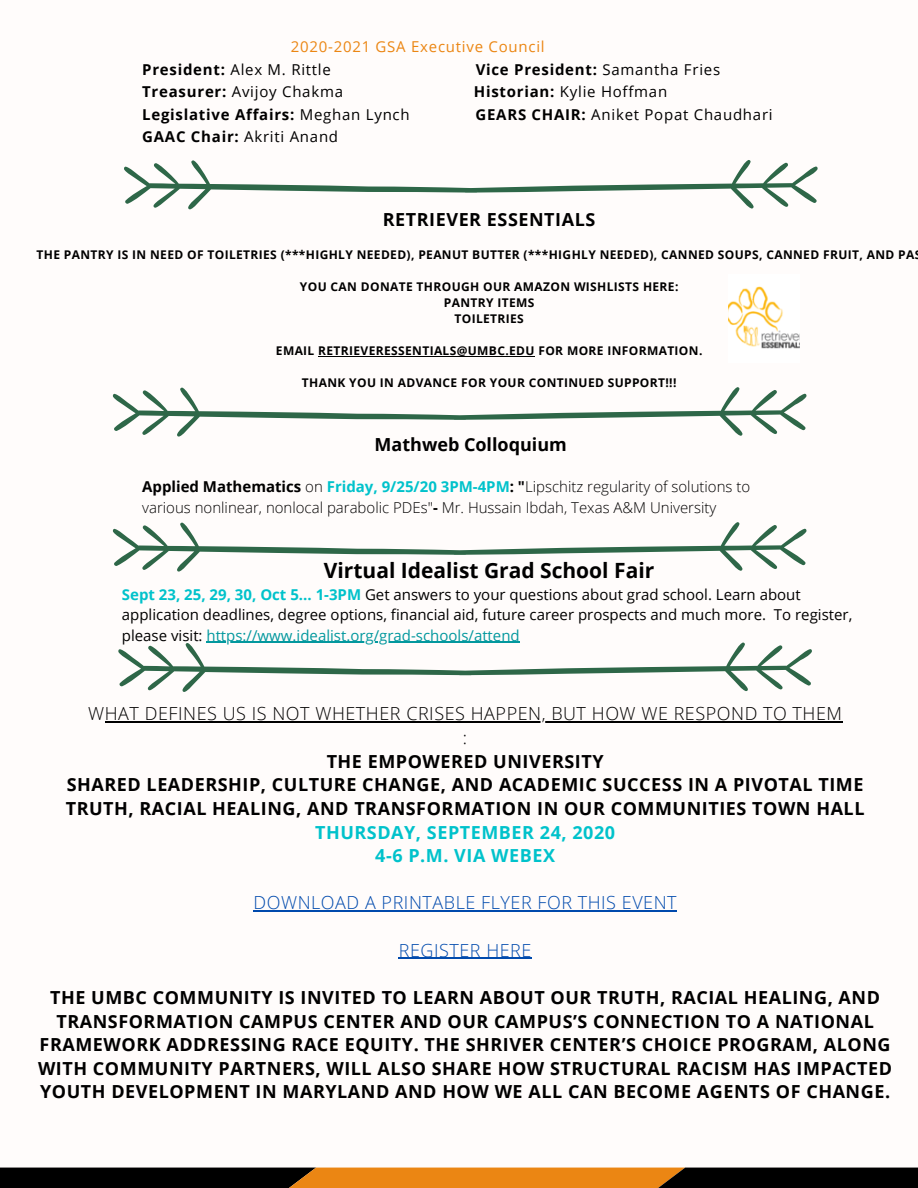
<style>
.page{position:relative;width:918px;height:1188px;background:#fffcfb}
.page>*{position:absolute;margin:0;border:0;box-sizing:border-box;transform-origin:0 0}
.t1{font:700 21px "Open Sans";color:#000}
.t2{font:700 18px/23.7px "Open Sans";letter-spacing:.03em;color:#000;text-align:center}
.t3{font:300 18px/23.7px "Open Sans";letter-spacing:.03em;color:#000;text-align:center}
.t4{font:300 18px "Open Sans";letter-spacing:.03em;color:#004aad}
.t5{font:700 18px/23.7px "Open Sans";letter-spacing:.03em;color:#00c2cb;text-align:center}
.t6{font:700 18px "Open Sans";color:#000}
.t7{font:15px/20.2px "Open Sans";color:#000}
.t8{font:300 15px/20.2px "Open Sans";color:#000}
.t9{font:15px "Open Sans";letter-spacing:.05em;color:#000}
.t10{font:700 15px "Open Sans";letter-spacing:.05em;color:#000}
.t11{font:15px/22.5px "Open Sans";letter-spacing:.05em;color:#eb8613}
.t12{font:700 12px/16px "Open Sans";letter-spacing:.03em;color:#000;text-align:center}
.s1{font-weight:700;color:#000}
.s2{color:#000}
.s3{font-weight:400}
.s4{font-weight:700}
.s5{font-weight:700;color:#00c2cb}
.s6{color:#03989e}
</style>
<div class="page">
<svg style="left:0;top:1168px;width:918px;height:20px;background:#5e3507"></svg>
<img style="left:728px;top:286px;width:71px;height:63px">
<svg style="left:124px;top:160px;width:694px;height:50px"></svg>
<hr style="left:318px;top:356px;width:217px;height:1px;background:#000">
<svg style="left:112px;top:387px;width:695px;height:50px"></svg>
<svg style="left:112px;top:522px;width:695px;height:50px"></svg>
<hr style="left:105px;top:722px;width:738px;height:1px;background:#000">
<hr style="left:254px;top:911px;width:423px;height:1px;background:#004aad">
<hr style="left:399px;top:958px;width:133px;height:1px;background:#004aad">
<svg style="left:118px;top:642px;width:694px;height:50px"></svg>
<p class="t11" style="left:142px;top:35px;width:404px;text-indent:149px">2020-2021 GSA Executive Council<br><span class="s1">President:</span> <span class="s2">Alex M. Rittle</span></p>
<p class="t10" style="left:476px;top:59px;width:246px">Vice President: <span class="s3">Samantha Fries</span></p>
<p class="t9" style="left:142px;top:81px;width:202px"><span class="s4">Treasurer:</span> Avijoy Chakma</p>
<p class="t9" style="left:474px;top:81px;width:195px"><span class="s4">Historian:</span> Kylie Hoffman</p>
<p class="t10" style="left:142px;top:104px;width:269px">Legislative Affairs: <span class="s3">Meghan Lynch</span></p>
<p class="t9" style="left:476px;top:104px;width:299px"><span class="s4">GEARS CHAIR:</span> Aniket Popat Chaudhari</p>
<p class="t9" style="left:142px;top:126px;width:197px"><span class="s4">GAAC Chair:</span> Akriti Anand</p>
<p class="t2" style="left:383px;top:207px;width:214px">RETRIEVER ESSENTIALS</p>
<p class="t12" style="left:37px;top:247px;width:879px">THE PANTRY IS IN NEED OF TOILETRIES (***HIGHLY NEEDED), PEANUT BUTTER (***HIGHLY NEEDED), CANNED SOUPS, CANNED FRUIT, AND PA</p>
<p class="t12" style="left:300px;top:279px;width:380px">YOU CAN DONATE THROUGH OUR AMAZON WISHLISTS HERE:<br>PANTRY ITEMS<br>TOILETRIES</p>
<p class="t12" style="left:276px;top:343px;width:428px">EMAIL RETRIEVERESSENTIALS@UMBC.EDU FOR MORE INFORMATION.</p>
<p class="t12" style="left:302px;top:375px;width:376px">THANK YOU IN ADVANCE FOR YOUR CONTINUED SUPPORT!!!</p>
<p class="t6" style="left:375px;top:432px;width:194px">Mathweb Colloquium</p>
<p class="t8" style="left:142px;top:476px;width:610px"><span class="s4">Applied Mathematics</span> on <span class="s5">Friday, 9/25/20 3PM-4PM</span><span class="s4">: "</span>Lipschitz regularity of solutions to various nonlinear, nonlocal parabolic PDEs"<span class="s4">-</span> Mr. Hussain Ibdah, Texas A&amp;M University</p>
<p class="t1" style="left:324px;top:555px;width:332px">Virtual Idealist Grad School Fair</p>
<p class="t7" style="left:122px;top:584px;width:732px"><span class="s5">Sept 23, 25, 29, 30, Oct 5... 1-3PM</span> Get answers to your questions about grad school. Learn about application deadlines, degree options, financial aid, future career prospects and much more. To register, please visit: <span class="s6">https://www.idealist.org/grad-schools/attend</span></p>
<p class="t3" style="left:88px;top:702px;width:755px">WHAT DEFINES US IS NOT WHETHER CRISES HAPPEN, BUT HOW WE RESPOND TO THEM :</p>
<p class="t2" style="left:66px;top:749px;width:800px">THE EMPOWERED UNIVERSITY<br>SHARED LEADERSHIP, CULTURE CHANGE, AND ACADEMIC SUCCESS IN A PIVOTAL TIME<br>TRUTH, RACIAL HEALING, AND TRANSFORMATION IN OUR COMMUNITIES TOWN HALL</p>
<p class="t5" style="left:315px;top:820px;width:302px">THURSDAY, SEPTEMBER 24, 2020<br>4-6 P.M. VIA WEBEX</p>
<p class="t4" style="left:254px;top:890px;width:425px">DOWNLOAD A PRINTABLE FLYER FOR THIS EVENT</p>
<p class="t4" style="left:399px;top:938px;width:134px">REGISTER HERE</p>
<p class="t2" style="left:38px;top:985px;width:856px">THE UMBC COMMUNITY IS INVITED TO LEARN ABOUT OUR TRUTH, RACIAL HEALING, AND TRANSFORMATION CAMPUS CENTER AND OUR CAMPUS’S CONNECTION TO A NATIONAL FRAMEWORK ADDRESSING RACE EQUITY. THE SHRIVER CENTER’S CHOICE PROGRAM, ALONG WITH COMMUNITY PARTNERS, WILL ALSO SHARE HOW STRUCTURAL RACISM HAS IMPACTED YOUTH DEVELOPMENT IN MARYLAND AND HOW WE ALL CAN BECOME AGENTS OF CHANGE.</p>
</div>
